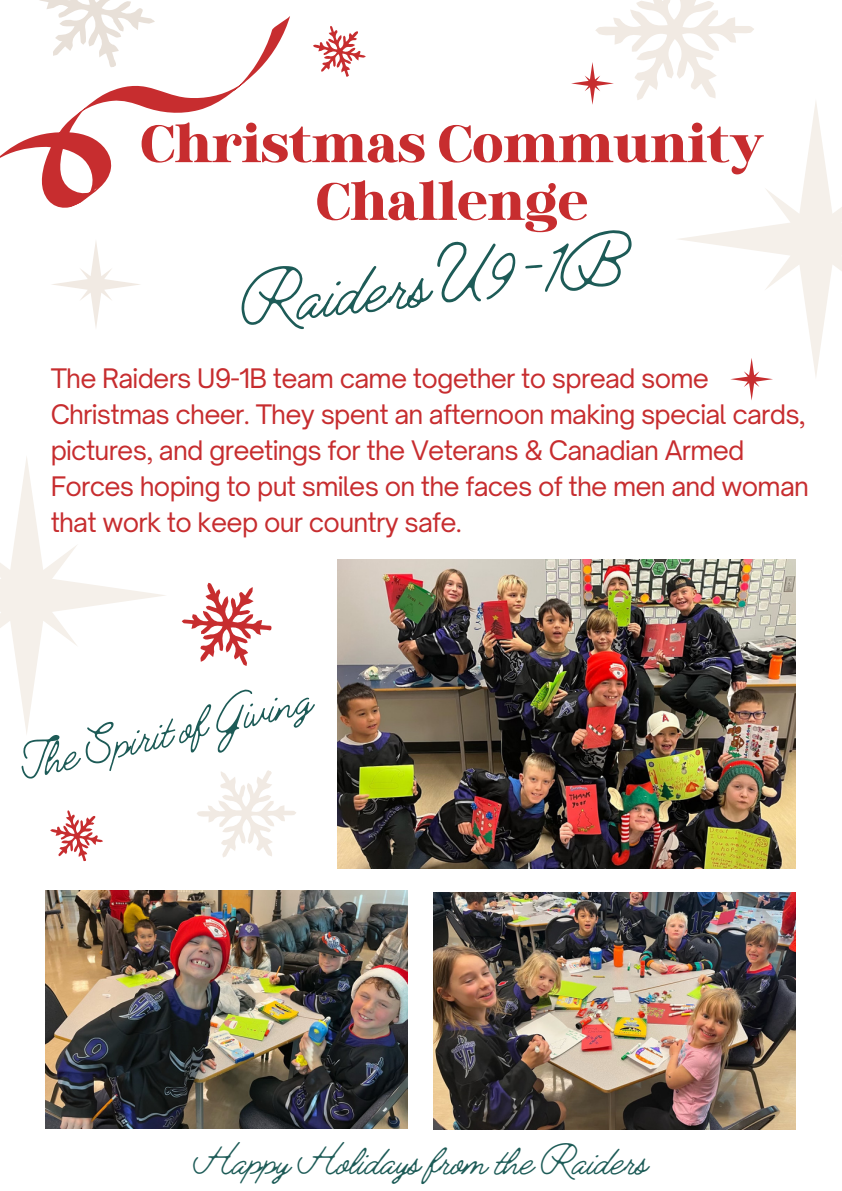
<style>
.page{position:relative;width:842px;height:1191px;background:#fff}
.page>*{position:absolute;margin:0;border:0;box-sizing:border-box;transform-origin:0 0}
.t1{font:300 80.7px "Jimmy Script";color:#1d5b57}
.t2{font:700 64.9px/57.7px "Binggo Wood Display";letter-spacing:-.005em;color:#c72d2f;text-align:center}
.t3{font:300 53.7px "Jimmy Script";color:#1d5b57}
.t4{font:300 45.7px "Jimmy Script";color:#1d5b57}
.t5{font:25.7px/36px "Open Sauce One";letter-spacing:-.03em;color:#c72d2f}
</style>
<div class="page">
<svg style="left:0;top:16px;width:290px;height:311px"></svg>
<svg style="left:313px;top:26px;width:53px;height:51px"></svg>
<svg style="left:24px;top:0;width:142px;height:84px"></svg>
<svg style="left:678px;top:101px;width:164px;height:276px"></svg>
<svg style="left:571px;top:0;width:202px;height:133px"></svg>
<img style="left:337px;top:559px;width:459px;height:309px">
<img style="left:433px;top:892px;width:362px;height:237px">
<img style="left:46px;top:890px;width:362px;height:238px">
<svg style="left:181px;top:582px;width:91px;height:84px"></svg>
<svg style="left:50px;top:810px;width:53px;height:52px"></svg>
<svg style="left:197px;top:770px;width:99px;height:87px"></svg>
<svg style="left:0;top:457px;width:165px;height:277px"></svg>
<svg style="left:730px;top:358px;width:43px;height:42px"></svg>
<p class="t2" style="left:140px;top:115px;width:626px">Christmas Community<br>Challenge</p>
<p class="t1" style="left:235px;top:250px;width:388px;rotate:-6deg">Raiders U9-1B</p>
<p class="t5" style="left:51px;top:360px;width:760px">The Raiders U9-1B team came together to spread some Christmas cheer. They spent an afternoon making special cards, pictures, and greetings for the Veterans &amp; Canadian Armed Forces hoping to put smiles on the faces of the men and woman that work to keep our country safe.</p>
<p class="t3" style="left:13px;top:731px;width:301px;rotate:-13deg">The Spirit of Giving</p>
<p class="t4" style="left:193px;top:1131px;width:457px">Happy Holidays from the Raiders</p>
</div>
